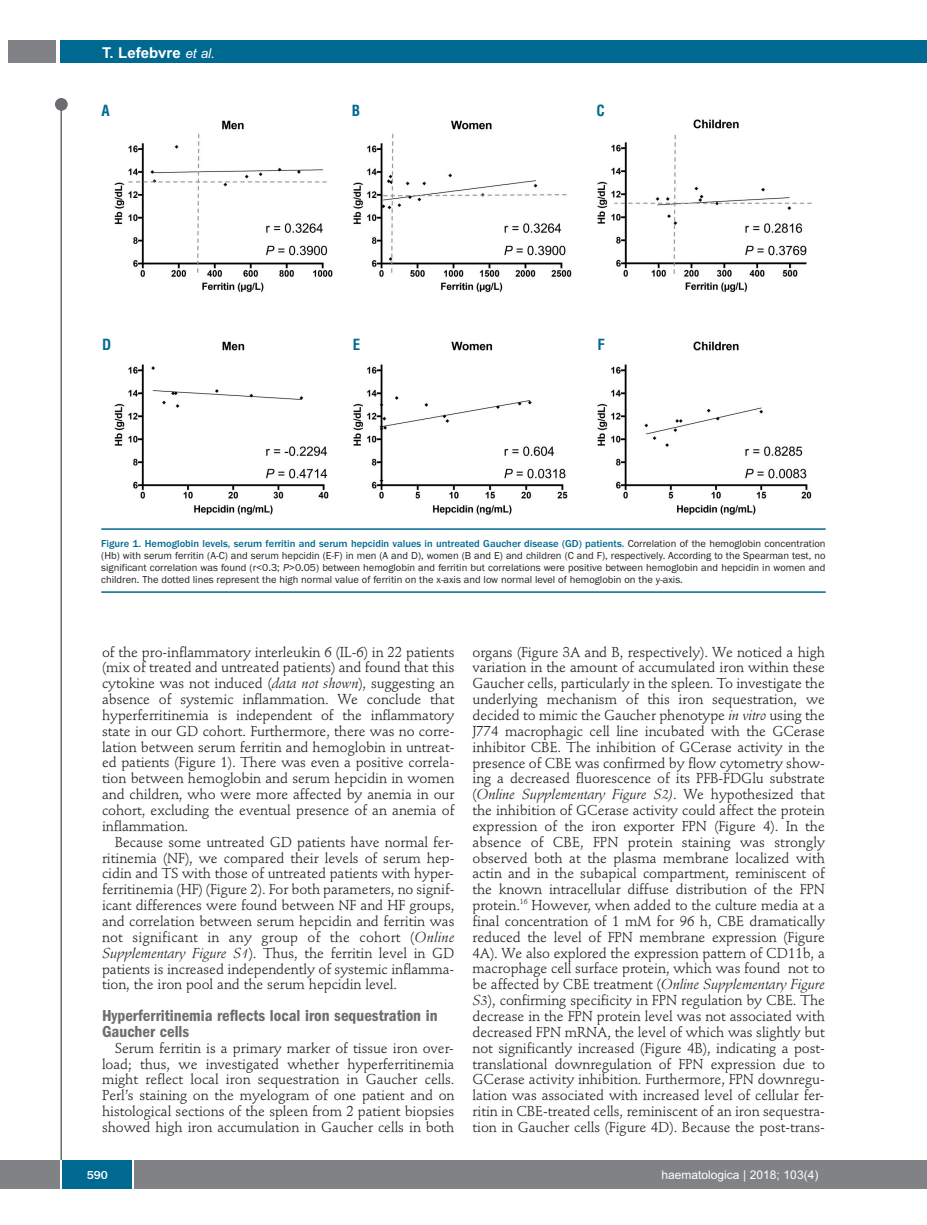
<style>
.page{position:relative;width:927px;height:1225px;background:#fff}
.page>*{position:absolute;margin:0;border:0;box-sizing:border-box;transform-origin:0 0}
.t1{font:600 condensed 16.5px/15.9px "Franklin Gothic";color:#6c6d70}
.t2{font:700 15px "Arial";color:#fff}
.t3{font:700 condensed 15px "Helvetica";color:#006991}
.t4{font:14.25px/15.9px "Stempel Schneidler";letter-spacing:-.005em;color:#231f20;text-align:justify}
.t5{font:12px "Arial";color:#fff}
.t6{font:500 12px "Franklin Gothic";color:#fff}
.t7{font:10.5px/12px "Franklin Gothic";color:#231f20;text-align:justify}
.s1{font-weight:400;font-style:italic;font-size:13.5px}
.s2{font-weight:500;color:#006991}
.s3{font-style:italic}
</style>
<div class="page">
<div style="left:911px;top:40px;width:16px;height:22px;background:#006991"></div>
<div style="left:910px;top:1160px;width:17px;height:28px;background:#808285"></div>
<div style="left:55px;top:98px;width:13px;height:13px;background:#6c6d70;border-radius:50%"></div>
<hr style="left:60px;top:101px;width:2px;height:1061px;background:#6c6d70">
<div style="left:60px;top:40px;width:852px;height:22px;background:#006991"></div>
<div style="left:9px;top:40px;width:47px;height:22px;background:#808285"></div>
<div style="left:0;top:1160px;width:911px;height:28px;background:#808285"></div>
<div style="left:62px;top:1160px;width:71px;height:28px;background:#006991"></div>
<hr style="left:60px;top:1160px;width:2px;height:28px;background:#fff">
<svg style="left:133px;top:1160px;width:1px;height:28px"></svg>
<img style="left:114px;top:119px;width:698px;height:396px">
<hr style="left:101px;top:528px;width:725px;height:2px;background:#006991">
<hr style="left:101px;top:591px;width:725px;height:2px;background:#006991">
<p class="t2" style="left:102px;top:44px;width:115px">T. Lefebvre <span class="s1">et al.</span></p>
<p class="t3" style="left:101px;top:102px;width:10px">A</p>
<p class="t3" style="left:352px;top:102px;width:10px">B</p>
<p class="t3" style="left:596px;top:102px;width:10px">C</p>
<p class="t3" style="left:102px;top:336px;width:11px">D</p>
<p class="t3" style="left:353px;top:336px;width:9px">E</p>
<p class="t3" style="left:597px;top:336px;width:9px">F</p>
<p class="t7" style="left:101px;top:537px;width:726px"><span class="s2">Figure 1. Hemoglobin levels, serum ferritin and serum hepcidin values in untreated Gaucher disease (GD) patients.</span> Correlation of the hemoglobin concentration (Hb) with serum ferritin (A-C) and serum hepcidin (E-F) in men (A and D), women (B and E) and children (C and F), respectively. According to the Spearman test, no significant correlation was found (r&lt;0.3; <span class="s3">P</span>&gt;0.05) between hemoglobin and ferritin but correlations were positive between hemoglobin and hepcidin in women and children. The dotted lines represent the high normal value of ferritin on the x-axis and low normal level of hemoglobin on the y-axis.</p>
<p class="t4" style="left:102px;top:645px;width:354px">of the pro-inflammatory interleukin 6 (IL-6) in 22 patients (mix of treated and untreated patients) and found that this cytokine was not induced (<span class="s3">data not shown</span>), suggesting an absence of systemic inflammation. We conclude that hyperferritinemia is independent of the inflammatory state in our GD cohort. Furthermore, there was no corre&shy;lation between serum ferritin and hemoglobin in untreat&shy;ed patients (Figure 1). There was even a positive correla&shy;tion between hemoglobin and serum hepcidin in women and children, who were more affected by anemia in our cohort, excluding the eventual presence of an anemia of inflammation.</p>
<p class="t4" style="left:102px;top:835px;width:354px;text-indent:13px">Because some untreated GD patients have normal fer&shy;ritinemia (NF), we compared their levels of serum hep&shy;cidin and TS with those of untreated patients with hyper&shy;ferritinemia (HF) (Figure 2). For both parameters, no signif&shy;icant differences were found between NF and HF groups, and correlation between serum hepcidin and ferritin was not significant in any group of the cohort (<span class="s3">Online Supplementary Figure S1</span>). Thus, the ferritin level in GD patients is increased independently of systemic inflamma&shy;tion, the iron pool and the serum hepcidin level.</p>
<p class="t1" style="left:102px;top:1009px;width:337px">Hyperferritinemia reflects local iron sequestration in<br>Gaucher cells</p>
<p class="t4" style="left:102px;top:1041px;width:354px;text-indent:13px">Serum ferritin is a primary marker of tissue iron over&shy;load; thus, we investigated whether hyperferritinemia might reflect local iron sequestration in Gaucher cells.<br>Perl’s staining on the myelogram of one patient and on histological sections of the spleen from 2 patient biopsies showed high iron accumulation in Gaucher cells in both</p>
<p class="t4" style="left:472px;top:645px;width:354px">organs (Figure 3A and B, respectively). We noticed a high variation in the amount of accumulated iron within these Gaucher cells, particularly in the spleen. To investigate the underlying mechanism of this iron sequestration, we decided to mimic the Gaucher phenotype <span class="s3">in vitro</span> using the J774 macrophagic cell line incubated with the GCerase inhibitor CBE. The inhibition of GCerase activity in the presence of CBE was confirmed by flow cytometry show&shy;ing a decreased fluorescence of its PFB-FDGlu substrate (<span class="s3">Online Supplementary Figure S2)</span>. We hypothesized that the inhibition of GCerase activity could affect the protein expression of the iron exporter FPN (Figure 4). In the absence of CBE, FPN protein staining was strongly observed both at the plasma membrane localized with actin and in the subapical compartment, reminiscent of the known intracellular diffuse distribution of the FPN protein.<sup>16</sup> However, when added to the culture media at a final concentration of 1 mM for 96 h, CBE dramatically reduced the level of FPN membrane expression (Figure 4A). We also explored the expression pattern of CD11b, a macrophage cell surface protein, which was found not to be affected by CBE treatment (<span class="s3">Online Supplementary Figure S3</span>), confirming specificity in FPN regulation by CBE. The decrease in the FPN protein level was not associated with decreased FPN mRNA, the level of which was slightly but not significantly increased (Figure 4B), indicating a post&shy;translational downregulation of FPN expression due to GCerase activity inhibition. Furthermore, FPN downregu&shy;lation was associated with increased level of cellular fer&shy;ritin in CBE-treated cells, reminiscent of an iron sequestra&shy;tion in Gaucher cells (Figure 4D). Because the post-trans-</p>
<p class="t6" style="left:87px;top:1167px;width:23px">590</p>
<p class="t5" style="left:661px;top:1167px;width:158px">haematologica | 2018; 103(4)</p>
</div>
